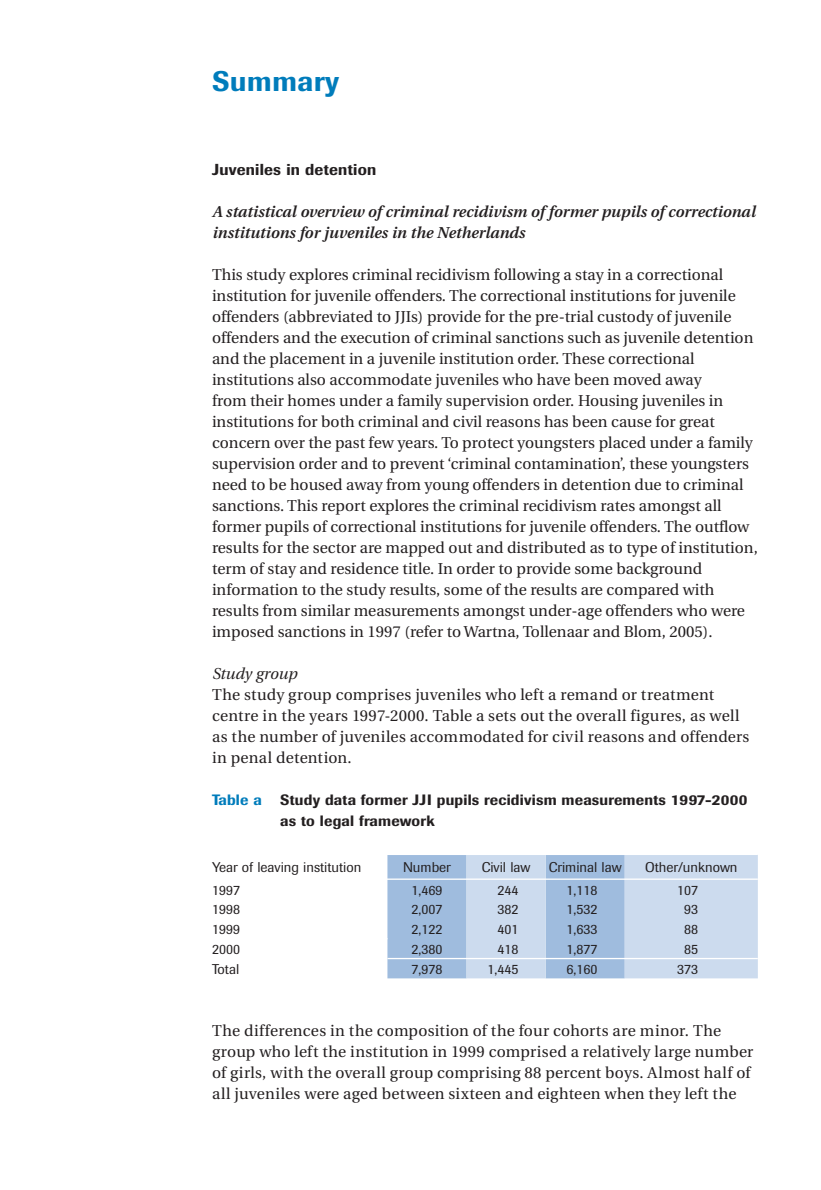
<style>
.page{position:relative;width:821px;height:1190px;background:#fff}
.page>*{position:absolute;margin:0;border:0;box-sizing:border-box;transform-origin:0 0}
.t1{font:500 28px "Imago";letter-spacing:.025em;color:#007cbb}
.t2{font:15.75px/21px "Utopia";color:#231f20}
.t3{font:italic 600 15.75px/21px "Utopia";color:#231f20}
.t4{font:500 15.75px "Imago";letter-spacing:.015em;color:#231f20}
.t5{font:italic 15.75px "Utopia";color:#231f20}
.t6{font:500 14.88px/21px "Imago";letter-spacing:.015em;color:#231f20}
.t7{font:14px "Supersonic TBSK";color:#231f20}
.s1{color:#007cbb}
</style>
<div class="page">
<svg style="left:387px;top:855px;width:371px;height:123px;background:#b9cee7"></svg>
<hr style="left:212px;top:879px;width:546px;height:1px;background:#fff">
<hr style="left:387px;top:958px;width:371px;height:1px;background:#fff">
<h1 class="t1" style="left:212px;top:71px;width:129px">Summary</h1>
<p class="t4" style="left:212px;top:164px;width:166px">Juveniles in detention</p>
<p class="t3" style="left:212px;top:202px;width:545px">A statistical overview of criminal recidivism of former pupils of correctional institutions for juveniles in the Netherlands</p>
<p class="t2" style="left:212px;top:265px;width:547px">This study explores criminal recidivism following a stay in a correctional institution for juvenile offenders. The correctional institutions for juvenile offenders (abbreviated to JJIs) provide for the pre-trial custody of juvenile offenders and the execution of criminal sanctions such as juvenile detention and the placement in a juvenile institution order. These correctional institutions also accommodate juveniles who have been moved away<br>from their homes under a family supervision order. Housing juveniles in institutions for both criminal and civil reasons has been cause for great concern over the past few years. To protect youngsters placed under a family supervision order and to prevent ‘criminal contamination’, these youngsters need to be housed away from young offenders in detention due to criminal sanctions. This report explores the criminal recidivism rates amongst all former pupils of correctional institutions for juvenile offenders. The outflow results for the sector are mapped out and distributed as to type of institution, term of stay and residence title. In order to provide some background information to the study results, some of the results are compared with results from similar measurements amongst under-age offenders who were imposed sanctions in 1997 (refer to Wartna, Tollenaar and Blom, 2005).</p>
<p class="t5" style="left:212px;top:667px;width:87px">Study group</p>
<p class="t2" style="left:212px;top:685px;width:539px">The study group comprises juveniles who left a remand or treatment centre in the years 1997-2000. Table a sets out the overall figures, as well as the number of juveniles accommodated for civil reasons and offenders in penal detention.</p>
<p class="t6" style="left:280px;top:791px;width:468px;text-indent:-68px"><span class="s1">Table a</span> Study data former JJI pupils recidivism measurements 1997-2000 as to legal framework</p>
<p class="t7" style="left:212px;top:862px;width:151px">Year of leaving institution</p>
<p class="t7" style="left:403px;top:862px;width:49px">Number</p>
<p class="t7" style="left:482px;top:862px;width:50px">Civil law</p>
<p class="t7" style="left:549px;top:862px;width:74px">Criminal law</p>
<p class="t7" style="left:645px;top:862px;width:94px">Other/unknown</p>
<p class="t7" style="left:212px;top:885px;width:29px">1997</p>
<p class="t7" style="left:411px;top:885px;width:32px">1,469</p>
<p class="t7" style="left:497px;top:885px;width:22px">244</p>
<p class="t7" style="left:566px;top:885px;width:32px">1,118</p>
<p class="t7" style="left:677px;top:885px;width:22px">107</p>
<p class="t7" style="left:212px;top:904px;width:29px">1998</p>
<p class="t7" style="left:411px;top:904px;width:32px">2,007</p>
<p class="t7" style="left:497px;top:904px;width:22px">382</p>
<p class="t7" style="left:566px;top:904px;width:32px">1,532</p>
<p class="t7" style="left:684px;top:904px;width:15px">93</p>
<p class="t7" style="left:212px;top:924px;width:29px">1999</p>
<p class="t7" style="left:411px;top:924px;width:32px">2,122</p>
<p class="t7" style="left:497px;top:924px;width:22px">401</p>
<p class="t7" style="left:566px;top:924px;width:32px">1,633</p>
<p class="t7" style="left:684px;top:924px;width:15px">88</p>
<p class="t7" style="left:212px;top:944px;width:29px">2000</p>
<p class="t7" style="left:411px;top:944px;width:32px">2,380</p>
<p class="t7" style="left:497px;top:944px;width:22px">418</p>
<p class="t7" style="left:566px;top:944px;width:32px">1,877</p>
<p class="t7" style="left:684px;top:944px;width:15px">85</p>
<p class="t7" style="left:212px;top:964px;width:29px">Total</p>
<p class="t7" style="left:411px;top:964px;width:32px">7,978</p>
<p class="t7" style="left:487px;top:964px;width:32px">1,445</p>
<p class="t7" style="left:566px;top:964px;width:32px">6,160</p>
<p class="t7" style="left:677px;top:964px;width:22px">373</p>
<p class="t2" style="left:212px;top:1021px;width:543px">The differences in the composition of the four cohorts are minor. The group who left the institution in 1999 comprised a relatively large number of girls, with the overall group comprising 88 percent boys. Almost half of all juveniles were aged between sixteen and eighteen when they left the</p>
</div>
